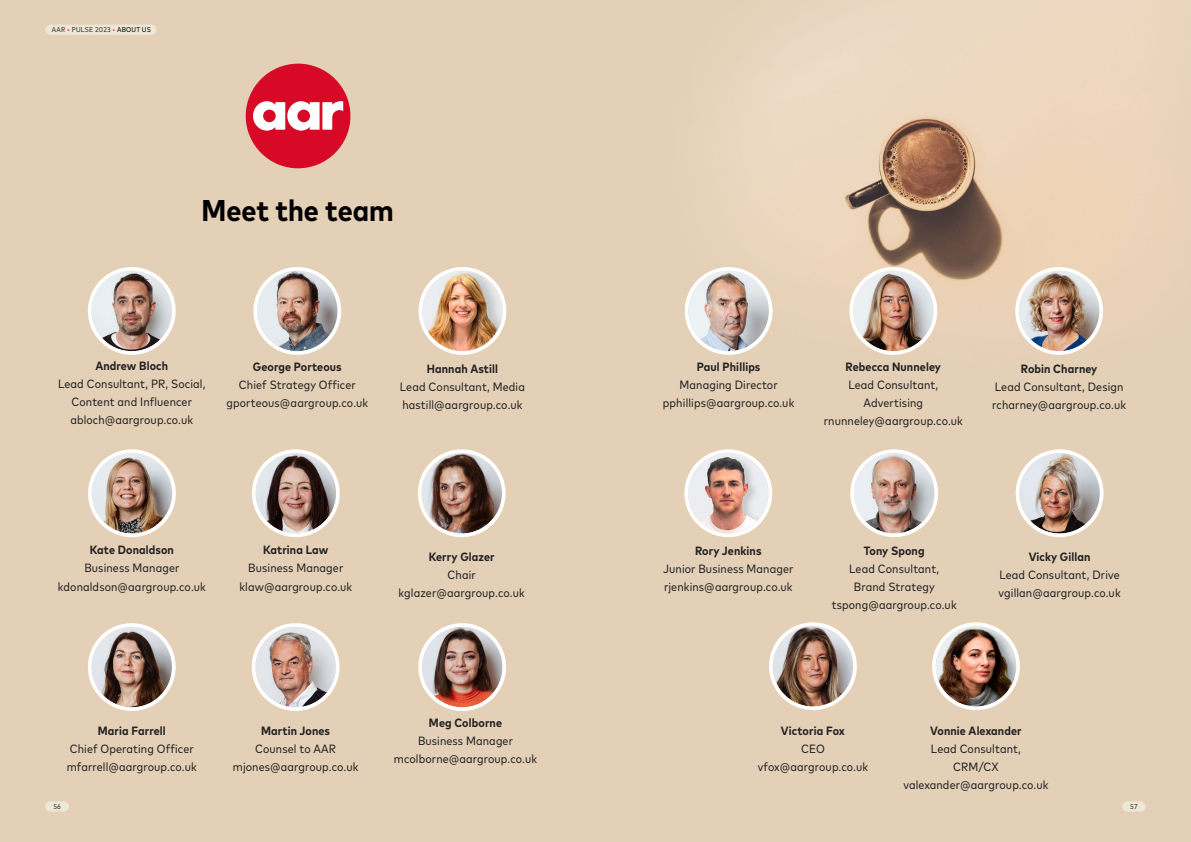
<style>
.page{position:relative;width:1191px;height:842px;background:#fff}
.page>*{position:absolute;margin:0;border:0;box-sizing:border-box;transform-origin:0 0}
.t1{font:700 condensed 30px "Mark Pro";color:#000}
.t2{font:condensed 12px/18px "Mark Pro";letter-spacing:.01em;color:#232323;text-align:center}
.t3{font:700 condensed 12px "Mark Pro";letter-spacing:.01em;color:#232323}
.t4{font:condensed 7px "Mark Pro";letter-spacing:.025em;color:#2e2e2e}
.s1{color:#fa0222}
.s2{color:#000}
</style>
<div class="page">
<img style="left:0;top:0;width:1191px;height:842px">
<img style="left:255px;top:627px;width:81px;height:80px">
<div style="left:252px;top:623px;width:87px;height:88px;border:4px solid #fff;border-radius:50%"></div>
<img style="left:422px;top:627px;width:80px;height:80px;border-radius:40px">
<div style="left:418px;top:623px;width:88px;height:88px;border:4px solid #fff;border-radius:50%"></div>
<img style="left:91px;top:627px;width:81px;height:80px;border-radius:39px">
<div style="left:88px;top:623px;width:88px;height:88px;border:4px solid #fff;border-radius:50%"></div>
<img style="left:421px;top:453px;width:81px;height:80px;border-radius:40px">
<div style="left:418px;top:449px;width:87px;height:88px;border:4px solid #fff;border-radius:50%"></div>
<img style="left:257px;top:271px;width:80px;height:80px;border-radius:40px">
<div style="left:253px;top:267px;width:88px;height:88px;border:4px solid #fff;border-radius:50%"></div>
<img style="left:255px;top:453px;width:81px;height:80px;border-radius:40px">
<div style="left:252px;top:449px;width:88px;height:88px;border:4px solid #fff;border-radius:50%"></div>
<img style="left:92px;top:453px;width:80px;height:80px;border-radius:40px">
<div style="left:88px;top:449px;width:88px;height:88px;border:4px solid #fff;border-radius:50%"></div>
<img style="left:92px;top:271px;width:80px;height:80px;border-radius:40px">
<div style="left:88px;top:267px;width:88px;height:88px;border:4px solid #fff;border-radius:50%"></div>
<img style="left:688px;top:453px;width:80px;height:80px;border-radius:40px">
<div style="left:684px;top:449px;width:88px;height:88px;border:4px solid #fff;border-radius:50%"></div>
<img style="left:772px;top:626px;width:81px;height:80px;border-radius:40px">
<div style="left:769px;top:622px;width:88px;height:88px;border:4px solid #fff;border-radius:50%"></div>
<img style="left:935px;top:626px;width:81px;height:80px;border-radius:40px">
<div style="left:932px;top:622px;width:88px;height:88px;border:4px solid #fff;border-radius:50%"></div>
<img style="left:1019px;top:271px;width:80px;height:80px;border-radius:40px">
<div style="left:1015px;top:267px;width:88px;height:88px;border:4px solid #fff;border-radius:50%"></div>
<img style="left:422px;top:271px;width:81px;height:80px;border-radius:40px">
<div style="left:418px;top:267px;width:88px;height:88px;border:4px solid #fff;border-radius:50%"></div>
<img style="left:1019px;top:453px;width:80px;height:80px;border-radius:40px">
<div style="left:1015px;top:449px;width:88px;height:88px;border:4px solid #fff;border-radius:50%"></div>
<img style="left:853px;top:271px;width:80px;height:80px;border-radius:40px">
<div style="left:849px;top:267px;width:88px;height:88px;border:4px solid #fff;border-radius:50%"></div>
<img style="left:854px;top:453px;width:80px;height:80px">
<div style="left:850px;top:449px;width:88px;height:88px;border:4px solid #fff;border-radius:50%"></div>
<img style="left:688px;top:271px;width:81px;height:80px;border-radius:40px">
<div style="left:684px;top:267px;width:88px;height:88px;border:4px solid #fff;border-radius:50%"></div>
<div style="left:46px;top:25px;width:110px;height:9px;background:#ede7d6;border-radius:5px"></div>
<div style="left:45px;top:25px;width:111px;height:10px;border:1px solid #ede7d6;border-radius:5px"></div>
<div style="left:246px;top:64px;width:104px;height:104px;background:#d70926;border-radius:50%"></div>
<svg style="left:253px;top:101px;width:90px;height:30px"></svg>
<div style="left:46px;top:802px;width:22px;height:9px;background:#ede7d6;border-radius:5px"></div>
<div style="left:45px;top:801px;width:24px;height:11px;border:1px solid #ede7d6;border-radius:5px"></div>
<div style="left:1122px;top:802px;width:23px;height:9px;background:#ede7d6;border-radius:5px"></div>
<div style="left:1122px;top:801px;width:23px;height:11px;border:1px solid #ede7d6;border-radius:5px"></div>
<p class="t4" style="left:52px;top:25px;width:101px">AAR <span class="s1">•</span> PULSE 2023 <span class="s1">•</span> <span class="s2">ABOUT US</span></p>
<h1 class="t1" style="left:202px;top:188px;width:194px">Meet the team</h1>
<p class="t3" style="left:95px;top:357px;width:74px">Andrew Bloch</p>
<p class="t2" style="left:58px;top:374px;width:149px">Lead Consultant, PR, Social,<br>Content and Influencer abloch@aargroup.co.uk</p>
<p class="t3" style="left:253px;top:357px;width:90px">George Porteous</p>
<p class="t2" style="left:226px;top:375px;width:143px">Chief Strategy Officer gporteous@aargroup.co.uk</p>
<p class="t3" style="left:427px;top:360px;width:73px">Hannah Astill</p>
<p class="t2" style="left:400px;top:377px;width:127px;text-align:left">Lead Consultant, Media hastill@aargroup.co.uk</p>
<p class="t3" style="left:90px;top:541px;width:86px">Kate Donaldson</p>
<p class="t2" style="left:58px;top:558px;width:149px">Business Manager kdonaldson@aargroup.co.uk</p>
<p class="t3" style="left:263px;top:541px;width:67px">Katrina Law</p>
<p class="t2" style="left:239px;top:558px;width:114px">Business Manager klaw@aargroup.co.uk</p>
<p class="t3" style="left:429px;top:548px;width:68px">Kerry Glazer</p>
<p class="t2" style="left:399px;top:565px;width:128px">Chair kglazer@aargroup.co.uk</p>
<p class="t3" style="left:98px;top:721px;width:69px">Maria Farrell</p>
<p class="t2" style="left:67px;top:739px;width:131px;text-align:left">Chief Operating Officer mfarrell@aargroup.co.uk</p>
<p class="t3" style="left:261px;top:721px;width:70px">Martin Jones</p>
<p class="t2" style="left:233px;top:739px;width:127px">Counsel to AAR mjones@aargroup.co.uk</p>
<p class="t3" style="left:429px;top:713px;width:75px">Meg Colborne</p>
<p class="t2" style="left:394px;top:731px;width:145px">Business Manager mcolborne@aargroup.co.uk</p>
<p class="t3" style="left:697px;top:357px;width:65px">Paul Phillips</p>
<p class="t2" style="left:663px;top:374px;width:133px">Managing Director pphillips@aargroup.co.uk</p>
<p class="t3" style="left:845px;top:357px;width:97px">Rebecca Nunneley</p>
<p class="t2" style="left:823px;top:374px;width:141px">Lead Consultant,<br>Advertising rnunneley@aargroup.co.uk</p>
<p class="t3" style="left:1020px;top:359px;width:78px">Robin Charney</p>
<p class="t2" style="left:992px;top:376px;width:135px;text-align:left">Lead Consultant, Design rcharney@aargroup.co.uk</p>
<p class="t3" style="left:695px;top:542px;width:68px">Rory Jenkins</p>
<p class="t2" style="left:663px;top:559px;width:132px;text-align:left">Junior Business Manager rjenkins@aargroup.co.uk</p>
<p class="t3" style="left:864px;top:542px;width:62px">Tony Spong</p>
<p class="t2" style="left:832px;top:559px;width:126px">Lead Consultant,<br>Brand Strategy tspong@aargroup.co.uk</p>
<p class="t3" style="left:1028px;top:547px;width:63px">Vicky Gillan</p>
<p class="t2" style="left:998px;top:564px;width:124px;text-align:left">Lead Consultant, Drive vgillan@aargroup.co.uk</p>
<p class="t3" style="left:781px;top:721px;width:65px">Victoria Fox</p>
<p class="t2" style="left:757px;top:738px;width:112px">CEO vfox@aargroup.co.uk</p>
<p class="t3" style="left:930px;top:721px;width:93px">Vonnie Alexander</p>
<p class="t2" style="left:903px;top:738px;width:147px">Lead Consultant,<br>CRM/CX valexander@aargroup.co.uk</p>
<p class="t4" style="left:53px;top:802px;width:9px">56</p>
<p class="t4" style="left:1130px;top:802px;width:9px">57</p>
</div>
